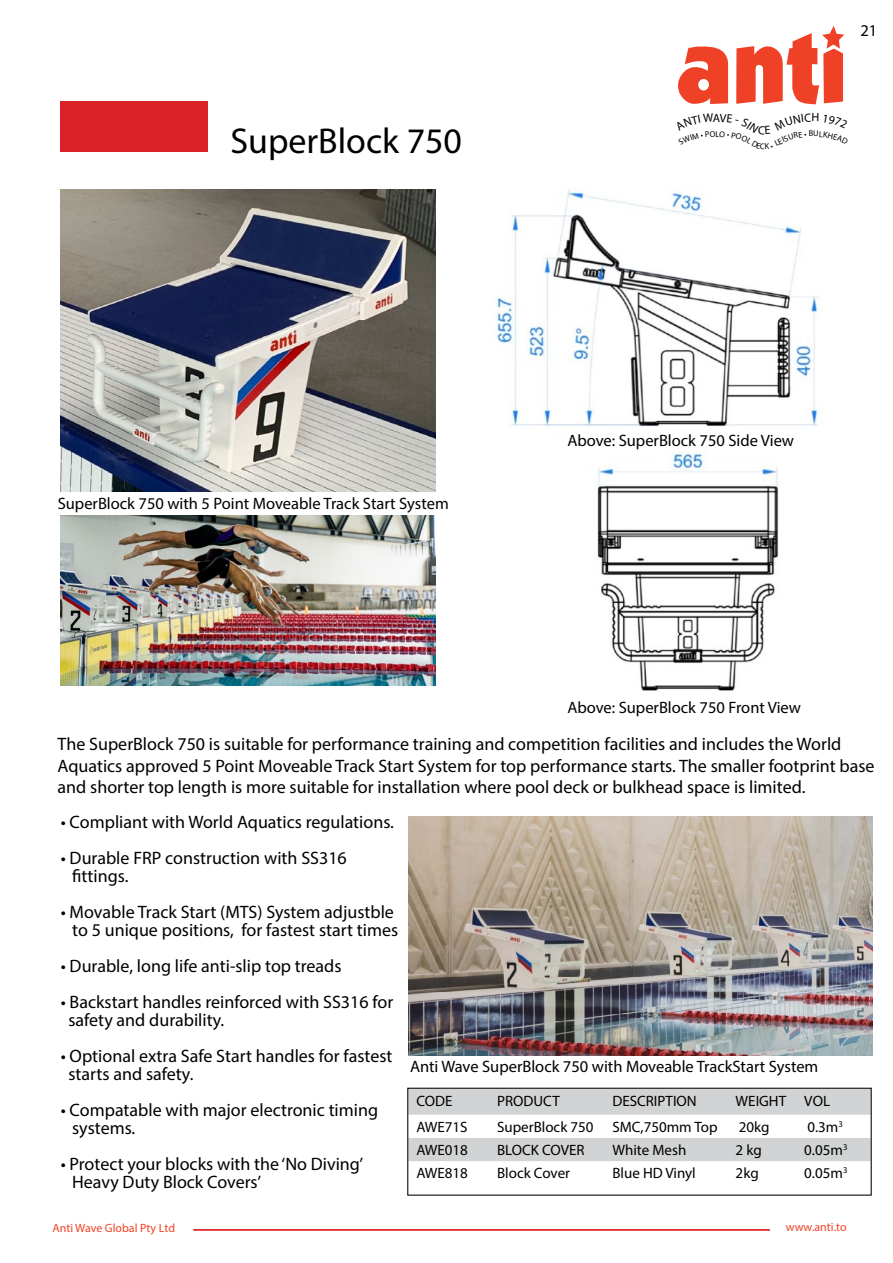
<style>
.page{position:relative;width:893px;height:1263px;background:#fff}
.page>*{position:absolute;margin:0;border:0;box-sizing:border-box;transform-origin:0 0}
.t1{font:36px "Myriad Pro";color:#000}
.t2{font:18px/18px "Myriad Pro";color:#000}
.t3{font:16.5px "Myriad Pro";color:#000}
.t4{font:16.5px "Times";color:#000}
.t5{font:15px "Myriad Pro";color:#000}
.t6{font:12px "Myriad Pro";color:#f04227}
</style>
<div class="page">
<svg style="left:678px;top:46px;width:51px;height:58px"></svg>
<svg style="left:736px;top:26px;width:108px;height:79px"></svg>
<hr style="left:193px;top:1229px;width:577px;height:2px;background:#d00">
<div style="left:60px;top:101px;width:147px;height:51px;background:#da2128"></div>
<svg style="left:409px;top:1090px;width:461px;height:71px"></svg>
<div style="left:407px;top:1088px;width:465px;height:108px;border:1px solid #000"></div>
<img style="left:61px;top:189px;width:375px;height:302px">
<img style="left:61px;top:516px;width:375px;height:169px">
<img style="left:409px;top:816px;width:463px;height:240px">
<img style="left:496px;top:190px;width:323px;height:237px">
<img style="left:597px;top:453px;width:182px;height:238px">
<h1 class="t1" style="left:230px;top:118px;width:233px">SuperBlock 750</h1>
<p class="t3" style="left:860px;top:20px;width:18px">21</p>
<p class="t3" style="left:58px;top:493px;width:392px">SuperBlock 750 with 5 Point Moveable Track Start System</p>
<p class="t3" style="left:567px;top:430px;width:228px">Above: SuperBlock 750 Side View</p>
<p class="t4" style="left:651px;top:429px;width:26px">740</p>
<p class="t3" style="left:567px;top:697px;width:235px">Above: SuperBlock 750 Front View</p>
<p class="t2" style="left:58px;top:733px;width:818px;line-height:21.6px">The SuperBlock 750 is suitable for performance training and competition facilities and includes the World<br>Aquatics approved 5 Point Moveable Track Start System for top performance starts. The smaller footprint base and shorter top length is more suitable for installation where pool deck or bulkhead space is limited.</p>
<p class="t2" style="left:61px;top:813px;width:335px">• Compliant with World Aquatics regulations.</p>
<p class="t2" style="left:72px;top:849px;width:276px;text-indent:-11px">• Durable FRP construction with SS316 fittings.</p>
<p class="t2" style="left:61px;top:903px;width:339px;text-align:right">• Movable Track Start (MTS) System adjustble to 5 unique positions, for fastest start times</p>
<p class="t2" style="left:61px;top:957px;width:282px">• Durable, long life anti-slip top treads</p>
<p class="t2" style="left:68px;top:993px;width:326px;text-indent:-8px">• Backstart handles reinforced with SS316 for safety and durability.</p>
<p class="t2" style="left:68px;top:1047px;width:326px;text-indent:-8px">• Optional extra Safe Start handles for fastest starts and safety.</p>
<p class="t2" style="left:72px;top:1101px;width:307px;text-indent:-11px">• Compatable with major electronic timing systems.</p>
<p class="t2" style="left:72px;top:1155px;width:293px;text-indent:-11px">• Protect your blocks with the ‘No Diving’<br>Heavy Duty Block Covers’</p>
<p class="t3" style="left:410px;top:1056px;width:410px">Anti Wave SuperBlock 750 with Moveable TrackStart System</p>
<p class="t5" style="left:416px;top:1092px;width:38px">CODE</p>
<p class="t5" style="left:497px;top:1092px;width:64px">PRODUCT</p>
<p class="t5" style="left:612px;top:1092px;width:86px">DESCRIPTION</p>
<p class="t5" style="left:736px;top:1092px;width:96px">WEIGHT VOL</p>
<p class="t5" style="left:416px;top:1117px;width:53px">AWE71S</p>
<p class="t5" style="left:497px;top:1117px;width:98px">SuperBlock 750</p>
<p class="t5" style="left:612px;top:1117px;width:107px">SMC,750mm Top</p>
<p class="t5" style="left:739px;top:1117px;width:32px">20kg</p>
<p class="t5" style="left:807px;top:1117px;width:37px">0.3m<sup>3</sup></p>
<p class="t5" style="left:416px;top:1141px;width:53px">AWE018</p>
<p class="t5" style="left:497px;top:1141px;width:89px">BLOCK COVER</p>
<p class="t5" style="left:612px;top:1141px;width:75px">White Mesh</p>
<p class="t5" style="left:736px;top:1141px;width:28px">2 kg</p>
<p class="t5" style="left:804px;top:1141px;width:45px">0.05m<sup>3</sup></p>
<p class="t5" style="left:416px;top:1164px;width:53px">AWE818</p>
<p class="t5" style="left:497px;top:1164px;width:74px">Block Cover</p>
<p class="t5" style="left:612px;top:1164px;width:85px">Blue HD Vinyl</p>
<p class="t5" style="left:736px;top:1164px;width:25px">2kg</p>
<p class="t5" style="left:804px;top:1164px;width:45px">0.05m<sup>3</sup></p>
<p class="t6" style="left:52px;top:1221px;width:124px">Anti Wave Global Pty Ltd</p>
<p class="t6" style="left:786px;top:1220px;width:62px">www.anti.to</p>
</div>
